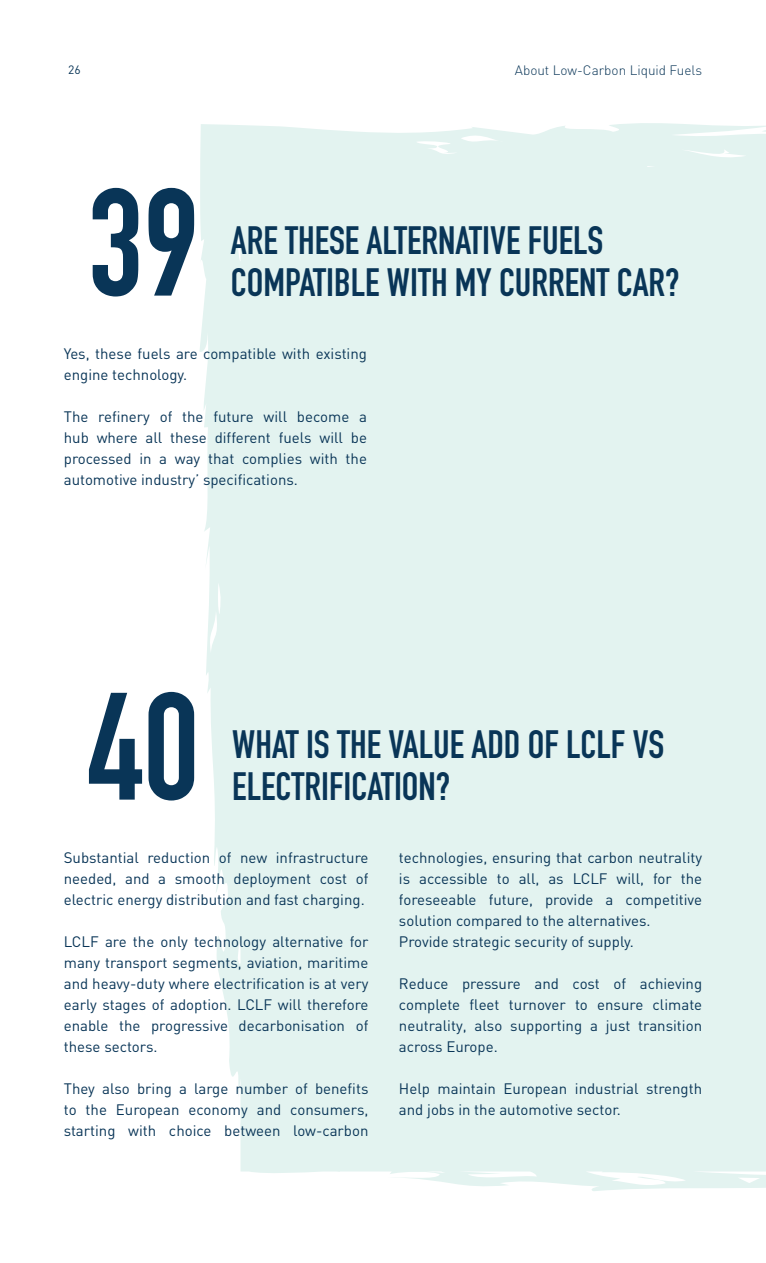
<style>
.page{position:relative;width:766px;height:1263px;background:#fff}
.page>*{position:absolute;margin:0;border:0;box-sizing:border-box;transform-origin:0 0}
.t1{font:700 150px "DIN Condensed";color:#093557}
.t2{font:700 39px/42px "DIN Condensed";color:#093557}
.t3{font:15px/21px "DIN";color:#093557;text-align:justify}
.t4{font:300 13.5px "DIN";color:#093557}
.t5{font:12px "DIN";color:#093557}
</style>
<div class="page">
<div style="left:199px;top:123px;width:566px;height:1068px;background:#e3f3f0"></div>
<p class="t5" style="left:68px;top:62px;width:14px">26</p>
<p class="t4" style="left:514px;top:61px;width:189px">About Low-Carbon Liquid Fuels</p>
<p class="t1" style="left:88px;top:142px;width:113px">39</p>
<p class="t2" style="left:231px;top:219px;width:450px">ARE THESE ALTERNATIVE FUELS<br>COMPATIBLE WITH MY CURRENT CAR?</p>
<p class="t3" style="left:64px;top:342px;width:304px">Yes, these fuels are compatible with existing engine technology.</p>
<p class="t3" style="left:64px;top:405px;width:304px">The refinery of the future will become a hub where all these different fuels will be processed in a way that complies with the automotive industry’ specifications.</p>
<p class="t1" style="left:88px;top:646px;width:113px">40</p>
<p class="t2" style="left:232px;top:723px;width:433px">WHAT IS THE VALUE ADD OF LCLF VS<br>ELECTRIFICATION?</p>
<p class="t3" style="left:64px;top:846px;width:306px">Substantial reduction of new infrastructure needed, and a smooth deployment cost of electric energy distribution and fast charging.</p>
<p class="t3" style="left:64px;top:930px;width:306px">LCLF are the only technology alternative for many transport segments, aviation, maritime and heavy-duty where electrification is at very early stages of adoption. LCLF will therefore enable the progressive decarbonisation of these sectors.</p>
<p class="t3" style="left:64px;top:1077px;width:306px">They also bring a large number of benefits to the European economy and consumers, starting with choice between low-carbon</p>
<p class="t3" style="left:399px;top:846px;width:304px">technologies, ensuring that carbon neutrality is accessible to all, as LCLF will, for the foreseeable future, provide a competitive solution compared to the alternatives.</p>
<p class="t3" style="left:399px;top:930px;width:236px">Provide strategic security of supply.</p>
<p class="t3" style="left:399px;top:972px;width:304px">Reduce pressure and cost of achieving complete fleet turnover to ensure climate neutrality, also supporting a just transition across Europe.</p>
<p class="t3" style="left:399px;top:1077px;width:304px">Help maintain European industrial strength and jobs in the automotive sector.</p>
</div>
